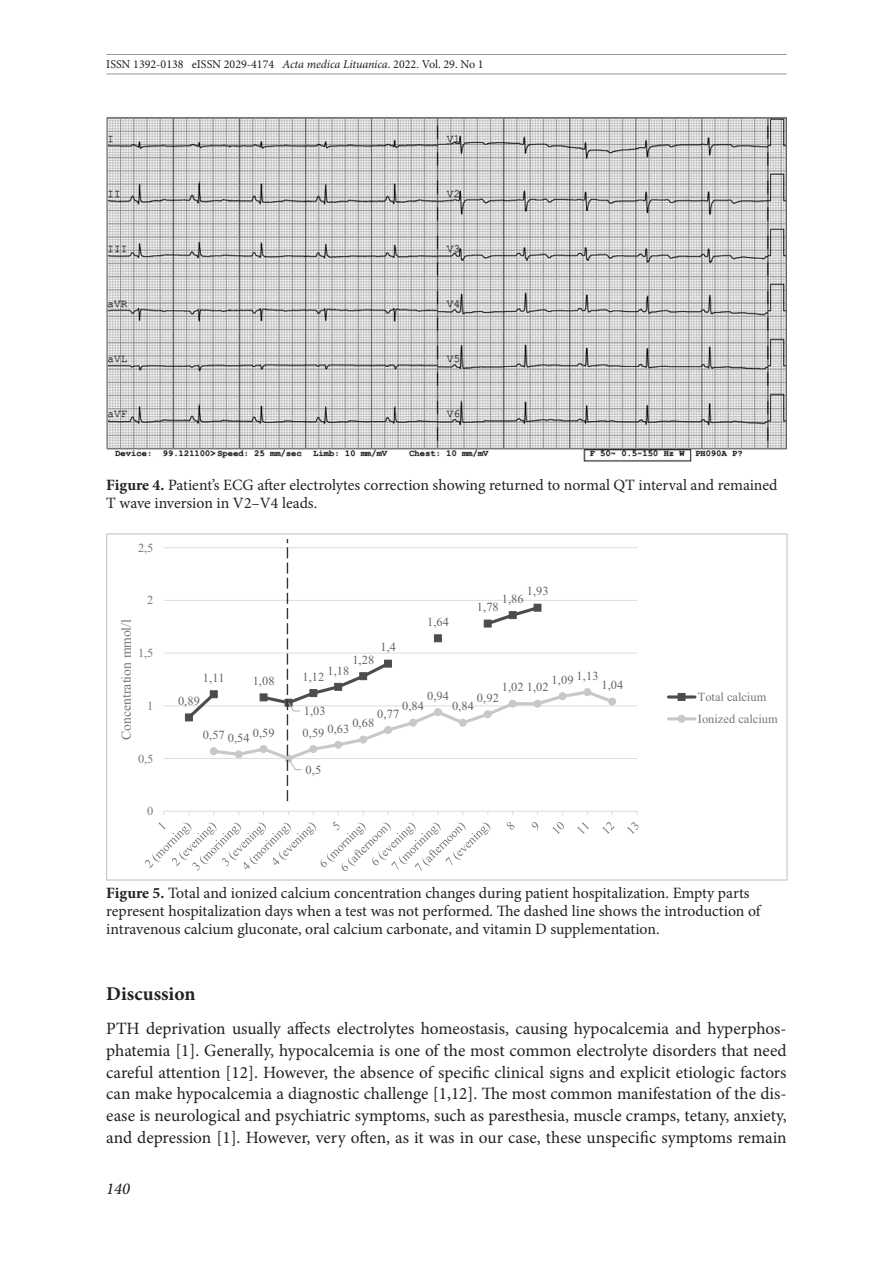
<style>
.page{position:relative;width:893px;height:1263px;background:#fff}
.page>*{position:absolute;margin:0;border:0;box-sizing:border-box;transform-origin:0 0}
.t1{font:700 19.5px "Minion Pro";color:#231f20}
.t2{font:17.25px/21.8px "Minion Pro";color:#231f20;text-align:justify}
.t3{font:italic 500 16.5px "Minion Pro";color:#231f20}
.t4{font:15.75px/18px "Minion Pro";color:#231f20}
.t5{font:13.8px "Times New Roman";color:#77787b}
.t6{font:12.45px "Times New Roman";letter-spacing:.005em;color:#646567}
.t7{font:12.45px/21.9px "Times New Roman";color:#77787b}
.t8{font:12px "Minion Pro";color:#231f20}
.s1{font-style:italic}
.s2{font-weight:700}
</style>
<div class="page">
<hr style="left:106px;top:54px;width:681px;height:1px;background:#949698">
<hr style="left:106px;top:74px;width:681px;height:1px;background:#949698">
<img style="left:106px;top:117px;width:681px;height:345px">
<svg style="left:145px;top:547px;width:552px;height:324px"></svg>
<svg style="left:184px;top:539px;width:432px;height:262px"></svg>
<p class="t8" style="left:106px;top:56px;width:379px">ISSN 1392-0138 eISSN 2029-4174 <span class="s1">Acta medica Lituanica</span>. 2022. Vol. 29. No 1</p>
<p class="t4" style="left:106px;top:476px;width:673px"><span class="s2">Figure 4.</span> Patient’s ECG after electrolytes correction showing returned to normal QT interval and remained<br>T wave inversion in V2–V4 leads.</p>
<p class="t7" style="left:138px;top:536px;width:17px">2,5</p>
<p class="t5" style="left:117px;top:740px;width:122px;rotate:-90deg">Concentration mmol/l</p>
<p class="t7" style="left:147px;top:589px;width:8px">2</p>
<p class="t7" style="left:138px;top:642px;width:17px">1,5</p>
<p class="t7" style="left:147px;top:694px;width:8px">1</p>
<p class="t7" style="left:138px;top:747px;width:17px">0,5</p>
<p class="t7" style="left:147px;top:800px;width:8px">0</p>
<p class="t6" style="left:203px;top:669px;width:23px">1,11</p>
<p class="t6" style="left:253px;top:672px;width:23px">1,08</p>
<p class="t6" style="left:178px;top:692px;width:23px">0,89</p>
<p class="t6" style="left:203px;top:726px;width:73px">0,57 0,54 0,59</p>
<p class="t6" style="left:380px;top:639px;width:17px">1,4</p>
<p class="t6" style="left:427px;top:613px;width:23px">1,64</p>
<p class="t6" style="left:527px;top:583px;width:23px">1,93</p>
<p class="t6" style="left:502px;top:590px;width:23px">1,86</p>
<p class="t6" style="left:477px;top:599px;width:23px">1,78</p>
<p class="t6" style="left:352px;top:651px;width:23px">1,28</p>
<p class="t6" style="left:327px;top:662px;width:23px">1,18</p>
<p class="t6" style="left:552px;top:669px;width:48px">1,09 1,13</p>
<p class="t6" style="left:303px;top:668px;width:23px">1,12</p>
<p class="t6" style="left:601px;top:677px;width:23px">1,04</p>
<p class="t6" style="left:502px;top:679px;width:48px">1,02 1,02</p>
<p class="t6" style="left:427px;top:687px;width:23px">0,94</p>
<p class="t6" style="left:477px;top:689px;width:23px">0,92</p>
<p class="t6" style="left:402px;top:698px;width:23px">0,84</p>
<p class="t6" style="left:452px;top:698px;width:23px">0,84</p>
<p class="t6" style="left:304px;top:703px;width:23px">1,03</p>
<p class="t6" style="left:377px;top:705px;width:23px">0,77</p>
<p class="t6" style="left:303px;top:720px;width:73px">0,59 0,63 0,68</p>
<p class="t6" style="left:306px;top:761px;width:17px">0,5</p>
<p class="t7" style="left:698px;top:686px;width:81px">Total calcium<br>Ionized calcium</p>
<p class="t4" style="left:106px;top:884px;width:656px"><span class="s2">Figure 5.</span> Total and ionized calcium concentration changes during patient hospitalization. Empty parts represent hospitalization days when a test was not performed. The dashed line shows the introduction of intravenous calcium gluconate, oral calcium carbonate, and vitamin D supplementation.</p>
<p class="t1" style="left:106px;top:980px;width:91px">Discussion</p>
<p class="t2" style="left:106px;top:1018px;width:682px">PTH deprivation usually affects electrolytes homeostasis, causing hypocalcemia and hyperphos&shy;phatemia [1]. Generally, hypocalcemia is one of the most common electrolyte disorders that need careful attention [12]. However, the absence of specific clinical signs and explicit etiologic factors can make hypocalcemia a diagnostic challenge [1,12]. The most common manifestation of the dis&shy;ease is neurological and psychiatric symptoms, such as paresthesia, muscle cramps, tetany, anxiety, and depression [1]. However, very often, as it was in our case, these unspecific symptoms remain</p>
<p class="t3" style="left:106px;top:1177px;width:25px">140</p>
</div>
